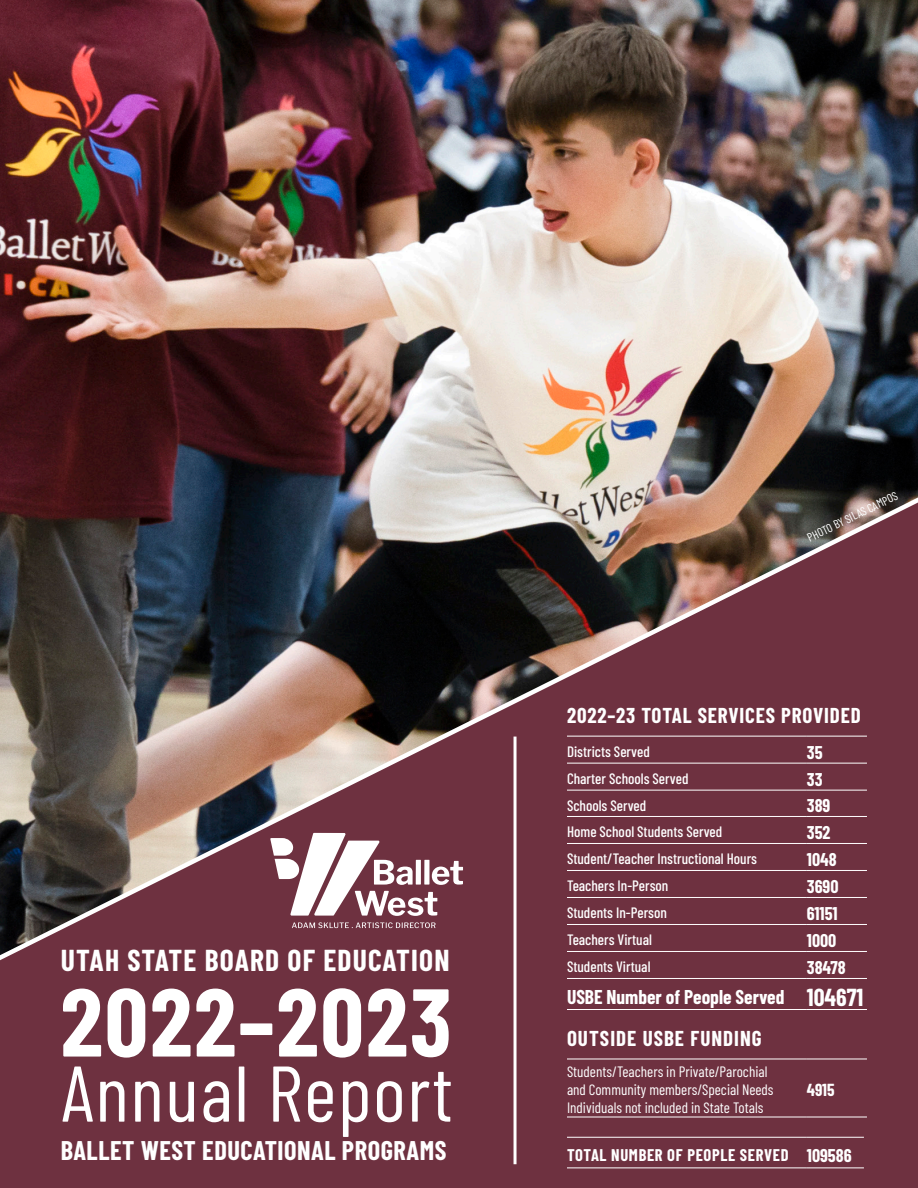
<style>
.page{position:relative;width:918px;height:1188px;background:#fff}
.page>*{position:absolute;margin:0;border:0;box-sizing:border-box;transform-origin:0 0}
.t1{font:700 96px "Barlow Condensed";letter-spacing:.02em;color:#fff}
.t2{font:78.75px "Barlow Condensed";letter-spacing:.02em;color:#fff}
.t3{font:700 29.55px "Barlow Condensed";letter-spacing:.04em;color:#fff}
.t4{font:700 26.4px "Barlow Condensed";letter-spacing:.02em;color:#fff}
.t5{font:700 24px "Barlow Condensed";color:#fff}
.t6{font:700 21px "Barlow Condensed";letter-spacing:.04em;color:#fff}
.t7{font:700 19.5px "Barlow Condensed";color:#fff}
.t8{font:700 18px "Barlow Condensed";color:#fff}
.t9{font:700 16.95px "Barlow Condensed";color:#fff}
.t10{font:700 16.5px "Barlow Condensed";letter-spacing:.04em;color:#fff}
.t11{font:500 15px "Barlow Condensed";color:#fff}
.t12{font:15px/18px "Barlow Condensed";color:#fff}
.t13{font:12px "Barlow Condensed";color:#fff}
</style>
<div class="page">
<img style="left:0;top:0;width:918px;height:427px">
<div style="left:0;top:987px;width:918px;height:201px;background:#6e3140"></div>
<hr style="left:567px;top:1009px;width:240px;height:1px;background:#fff">
<hr style="left:807px;top:1009px;width:60px;height:1px;background:#fff">
<hr style="left:567px;top:1059px;width:240px;height:1px;background:#fff">
<hr style="left:807px;top:1059px;width:60px;height:1px;background:#fff">
<hr style="left:567px;top:1117px;width:240px;height:1px;background:#fff">
<hr style="left:807px;top:1117px;width:60px;height:1px;background:#fff">
<hr style="left:567px;top:1137px;width:240px;height:1px;background:#fff">
<hr style="left:807px;top:1137px;width:57px;height:1px;background:#fff">
<hr style="left:567px;top:1168px;width:240px;height:1px;background:#fff">
<hr style="left:807px;top:1168px;width:57px;height:1px;background:#fff">
<hr style="left:514px;top:737px;width:3px;height:427px;background:#fff">
<img style="left:0;top:427px;width:918px;height:560px">
<p class="t3" style="left:61px;top:940px;width:390px">UTAH STATE BOARD OF EDUCATION</p>
<p class="t1" style="left:61px;top:954px;width:393px">2022–2023</p>
<p class="t2" style="left:62px;top:1037px;width:393px">Annual Report</p>
<p class="t4" style="left:61px;top:1132px;width:387px">BALLET WEST EDUCATIONAL PROGRAMS</p>
<p class="t13" style="left:804px;top:530px;width:100px;rotate:-26deg">PHOTO BY SILAS CAMPOS</p>
<p class="t6" style="left:567px;top:701px;width:295px">2022–23 TOTAL SERVICES PROVIDED</p>
<p class="t11" style="left:567px;top:741px;width:84px">Districts Served</p>
<p class="t8" style="left:807px;top:739px;width:17px">35</p>
<p class="t11" style="left:567px;top:768px;width:123px">Charter Schools Served</p>
<p class="t8" style="left:807px;top:766px;width:17px">33</p>
<p class="t11" style="left:567px;top:795px;width:81px">Schools Served</p>
<p class="t8" style="left:807px;top:793px;width:25px">389</p>
<p class="t11" style="left:567px;top:821px;width:157px">Home School Students Served</p>
<p class="t8" style="left:807px;top:820px;width:25px">352</p>
<p class="t11" style="left:567px;top:848px;width:192px">Student/Teacher Instructional Hours</p>
<p class="t8" style="left:807px;top:847px;width:31px">1048</p>
<p class="t11" style="left:567px;top:875px;width:103px">Teachers In-Person</p>
<p class="t8" style="left:807px;top:874px;width:33px">3690</p>
<p class="t11" style="left:567px;top:902px;width:101px">Students In-Person</p>
<p class="t8" style="left:807px;top:901px;width:32px">61151</p>
<p class="t11" style="left:567px;top:929px;width:87px">Teachers Virtual</p>
<p class="t8" style="left:807px;top:928px;width:31px">1000</p>
<p class="t11" style="left:567px;top:956px;width:85px">Students Virtual</p>
<p class="t8" style="left:807px;top:955px;width:40px">38478</p>
<p class="t7" style="left:567px;top:983px;width:219px">USBE Number of People Served</p>
<p class="t5" style="left:807px;top:980px;width:58px">104671</p>
<p class="t6" style="left:567px;top:1023px;width:196px">OUTSIDE USBE FUNDING</p>
<p class="t12" style="left:567px;top:1062px;width:208px">Students/Teachers in Private/Parochial and Community members/Special Needs<br>Individuals not included in State Totals</p>
<p class="t9" style="left:807px;top:1078px;width:29px">4915</p>
<p class="t10" style="left:567px;top:1143px;width:223px">TOTAL NUMBER OF PEOPLE SERVED</p>
<p class="t8" style="left:807px;top:1142px;width:46px">109586</p>
</div>
